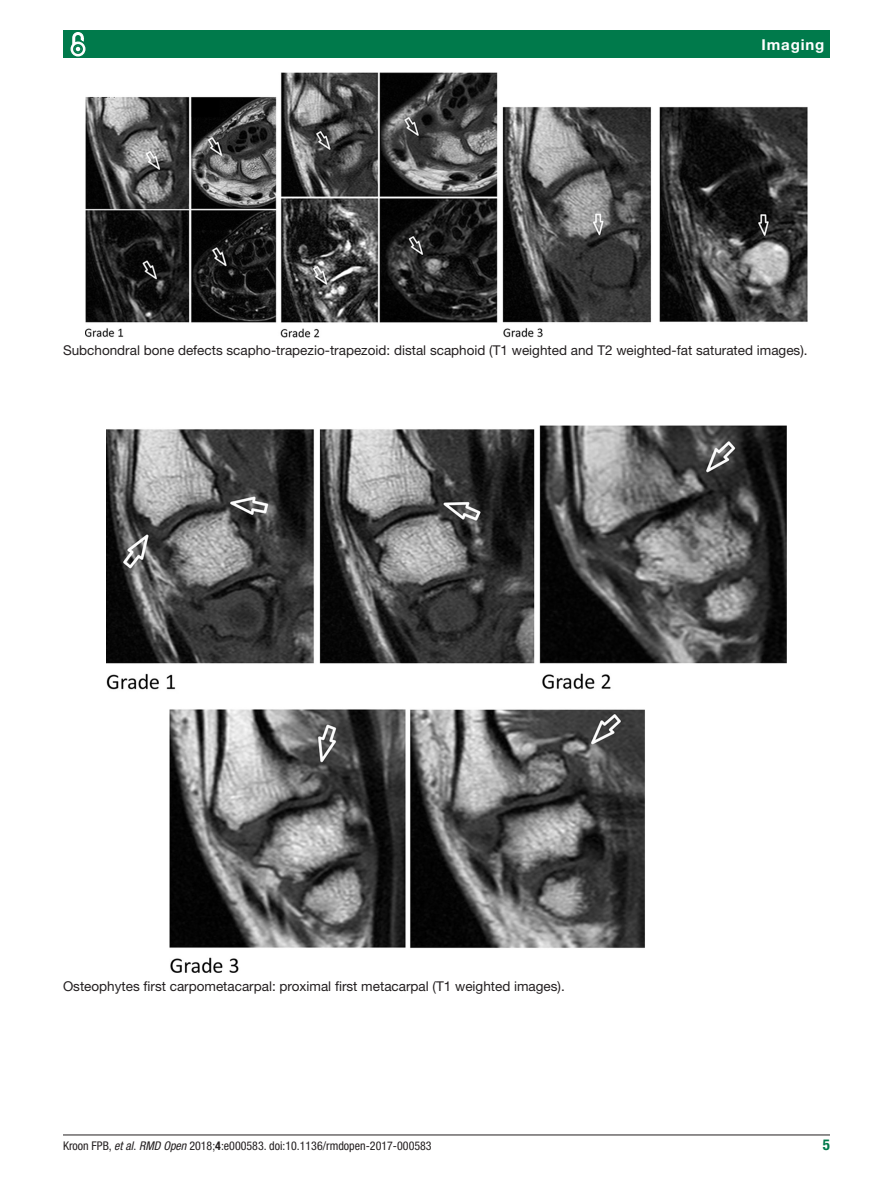
<style>
.page{position:relative;width:893px;height:1191px;background:#fff}
.page>*{position:absolute;margin:0;border:0;box-sizing:border-box;transform-origin:0 0}
.t1{font:700 15px "Helvetica Neue LT Std";letter-spacing:.055em;color:#fff}
.t2{font:700 condensed 15px "Helvetica Neue LT Std";color:#007a4b}
.t3{font:13.5px "Helvetica Neue LT Std";color:#231f20}
.t4{font:condensed 12px "Helvetica Neue LT Std";color:#231f20}
.s1{font-style:italic}
.s2{font-weight:700}
</style>
<div class="page">
<hr style="left:63px;top:1134px;width:767px;height:1px;background:#231f20">
<div style="left:63px;top:31px;width:767px;height:27px;background:#007a4b"></div>
<svg style="left:70px;top:32px;width:16px;height:25px"></svg>
<div style="left:74px;top:45px;width:8px;height:8px;border:1px solid #007a4b;border-radius:50%"></div>
<img style="left:85px;top:73px;width:723px;height:264px">
<img style="left:106px;top:425px;width:681px;height:548px">
<p class="t1" style="left:761px;top:35px;width:64px">Imaging</p>
<p class="t3" style="left:63px;top:342px;width:746px">Subchondral bone defects scapho-trapezio-trapezoid: distal scaphoid (T1 weighted and T2 weighted-fat saturated images).</p>
<p class="t3" style="left:63px;top:977px;width:503px">Osteophytes first carpometacarpal: proximal first metacarpal (T1 weighted images).</p>
<p class="t4" style="left:63px;top:1138px;width:370px">Kroon FPB, <span class="s1">et al</span>. <span class="s1">RMD Open</span> 2018;<span class="s2">4</span>:e000583. doi:10.1136/rmdopen-2017-000583</p>
<p class="t2" style="left:823px;top:1135px;width:9px">5</p>
</div>
